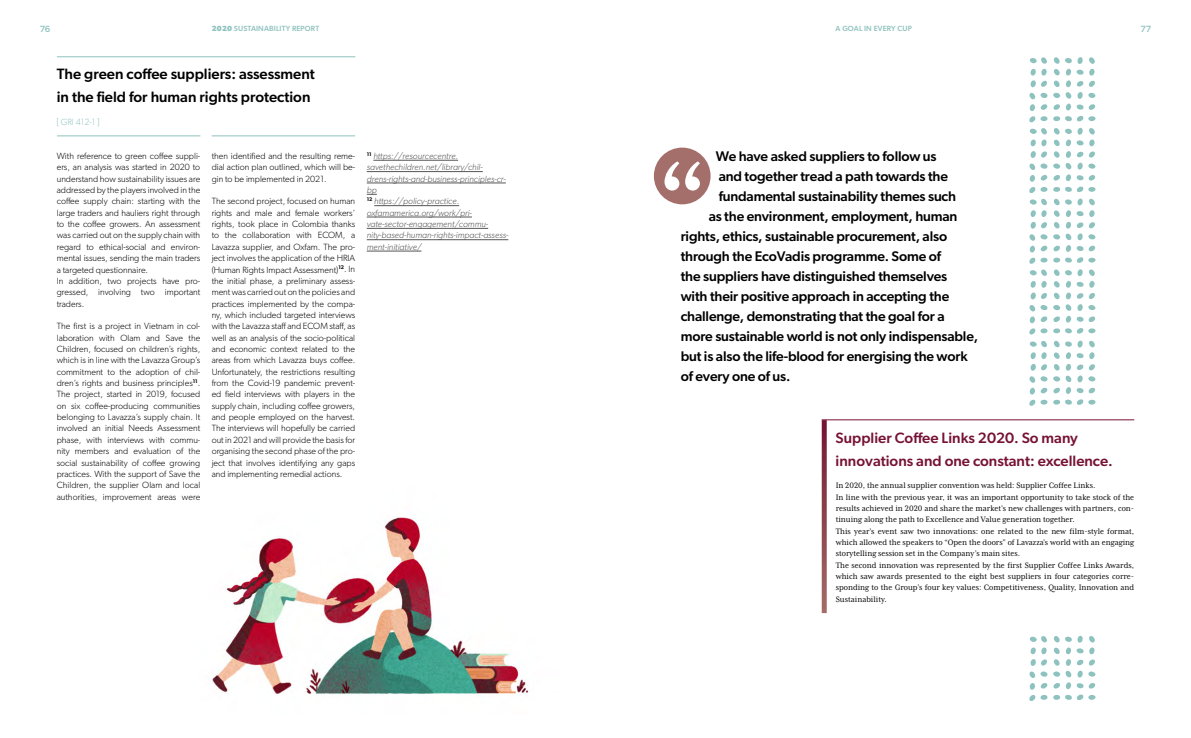
<style>
.page{position:relative;width:1191px;height:738px;background:#fff}
.page>*{position:absolute;margin:0;border:0;box-sizing:border-box;transform-origin:0 0}
.t1{font:500 15px/22.7px "Gibson";color:#000}
.t2{font:500 15px/22.7px "Gibson";color:#761235}
.t3{font:500 14px "Gibson";letter-spacing:-.01em;color:#000}
.t4{font:300 9px/11.3px "Gibson";color:#000;text-align:justify}
.t5{font:9px/11.3px "Mrs Eaves XL Serif Nar OT";color:#000}
.t6{font:italic 300 9px/11.3px "Gibson";color:#555}
.t7{font:300 9px "Gibson";color:#8ec2bf}
.t8{font:500 9px "Gibson";color:#8ec2bf}
.t9{font:500 7.5px "Gibson";letter-spacing:.02em;color:#8ec2bf}
.s1{font-weight:700}
</style>
<div class="page">
<img style="left:212px;top:517px;width:317px;height:178px">
<svg style="left:1029px;top:57px;width:18px;height:65px"></svg>
<svg style="left:1053px;top:57px;width:42px;height:64px"></svg>
<svg style="left:1053px;top:127px;width:42px;height:65px"></svg>
<svg style="left:1029px;top:128px;width:18px;height:135px"></svg>
<svg style="left:1053px;top:198px;width:42px;height:64px"></svg>
<svg style="left:1053px;top:269px;width:42px;height:53px"></svg>
<svg style="left:1029px;top:269px;width:18px;height:65px"></svg>
<svg style="left:1053px;top:328px;width:42px;height:5px"></svg>
<svg style="left:1029px;top:341px;width:18px;height:64px"></svg>
<svg style="left:1053px;top:340px;width:42px;height:64px"></svg>
<svg style="left:1053px;top:635px;width:42px;height:53px"></svg>
<svg style="left:1029px;top:636px;width:18px;height:64px"></svg>
<svg style="left:1053px;top:694px;width:42px;height:5px"></svg>
<div style="left:654px;top:147px;width:56px;height:57px;background:#a46e6a;border-radius:50%"></div>
<svg style="left:664px;top:161px;width:36px;height:29px"></svg>
<hr style="left:57px;top:136px;width:143px;height:1px;background:#8ec2bf">
<hr style="left:212px;top:136px;width:143px;height:1px;background:#8ec2bf">
<svg style="left:821px;top:420px;width:5px;height:192px"></svg>
<hr style="left:821px;top:419px;width:313px;height:1px;background:#761235">
<hr style="left:57px;top:56px;width:298px;height:1px;background:#8ec2bf">
<hr style="left:373px;top:160px;width:85px;height:1px;background:#555">
<hr style="left:367px;top:171px;width:116px;height:1px;background:#555">
<hr style="left:367px;top:183px;width:139px;height:1px;background:#555">
<hr style="left:374px;top:205px;width:85px;height:1px;background:#555">
<hr style="left:367px;top:217px;width:105px;height:1px;background:#555">
<hr style="left:367px;top:228px;width:121px;height:1px;background:#555">
<hr style="left:367px;top:239px;width:141px;height:1px;background:#555">
<hr style="left:367px;top:251px;width:54px;height:1px;background:#555">
<p class="t8" style="left:40px;top:23px;width:12px">76</p>
<p class="t9" style="left:212px;top:24px;width:109px"><span class="s1">2020</span> SUSTAINABILITY REPORT</p>
<p class="t9" style="left:835px;top:24px;width:78px">A GOAL IN EVERY CUP</p>
<p class="t8" style="left:1140px;top:23px;width:12px">77</p>
<h1 class="t1" style="left:57px;top:63px;width:260px">The green coffee suppliers: assessment in the field for human rights protection</h1>
<p class="t7" style="left:57px;top:116px;width:44px">[ GRI 412-1 ]</p>
<p class="t4" style="left:57px;top:150px;width:145px;text-align:left">With reference to green coffee suppli&shy;ers, an analysis was started in 2020 to understand how sustainability issues are addressed by the players involved in the coffee supply chain: starting with the large traders and hauliers right through to the coffee growers. An assessment was carried out on the supply chain with regard to ethical-social and environ&shy;mental issues, sending the main traders a targeted questionnaire.<br>In addition, two projects have pro&shy;gressed, involving two important traders.</p>
<p class="t4" style="left:57px;top:320px;width:145px">The first is a project in Vietnam in col&shy;laboration with Olam and Save the Children, focused on children’s rights, which is in line with the Lavazza Group’s commitment to the adoption of chil&shy;dren’s rights and business principles<sup>11</sup>.<br>The project, started in 2019, focused on six coffee-producing communities belonging to Lavazza’s supply chain. It involved an initial Needs Assessment phase, with interviews with commu&shy;nity members and evaluation of the social sustainability of coffee growing practices. With the support of Save the Children, the supplier Olam and local authorities, improvement areas were</p>
<h2 class="t3" style="left:715px;top:147px;width:222px">We have asked suppliers to follow us</h2>
<h2 class="t3" style="left:718px;top:167px;width:231px">and together tread a path towards the</h2>
<h2 class="t3" style="left:718px;top:188px;width:239px">fundamental sustainability themes such</h2>
<h2 class="t3" style="left:708px;top:208px;width:250px">as the environment, employment, human</h2>
<h2 class="t3" style="left:680px;top:228px;width:268px">rights, ethics, sustainable procurement, also</h2>
<h2 class="t3" style="left:680px;top:248px;width:262px">through the EcoVadis programme. Some of</h2>
<h2 class="t3" style="left:680px;top:268px;width:268px">the suppliers have distinguished themselves</h2>
<h2 class="t3" style="left:680px;top:288px;width:270px">with their positive approach in accepting the</h2>
<h2 class="t3" style="left:680px;top:308px;width:265px">challenge, demonstrating that the goal for a</h2>
<h2 class="t3" style="left:680px;top:328px;width:299px">more sustainable world is not only indispensable,</h2>
<h2 class="t3" style="left:680px;top:348px;width:288px">but is also the life-blood for energising the work</h2>
<h2 class="t3" style="left:680px;top:368px;width:111px">of every one of us.</h2>
<p class="t6" style="left:367px;top:150px;width:143px"><sup>11</sup> https://resourcecentre. savethechildren.net/library/chil&shy;drens-rights-and-business-principles-cr&shy;bp<br><sup>12</sup> https://policy-practice. oxfamamerica.org/work/pri&shy;vate-sector-engagement/commu&shy;nity-based-human-rights-impact-assess&shy;ment-initiative/</p>
<p class="t4" style="left:212px;top:150px;width:145px">then identified and the resulting reme&shy;dial action plan outlined, which will be&shy;gin to be implemented in 2021.</p>
<p class="t4" style="left:212px;top:195px;width:145px">The second project, focused on human rights and male and female workers’ rights, took place in Colombia thanks to the collaboration with ECOM, a Lavazza supplier, and Oxfam. The pro&shy;ject involves the application of the HRIA (Human Rights Impact Assessment)<sup>12</sup>. In the initial phase, a preliminary assess&shy;ment was carried out on the policies and practices implemented by the compa&shy;ny, which included targeted interviews with the Lavazza staff and ECOM staff, as well as an analysis of the socio-political and economic context related to the areas from which Lavazza buys coffee.<br>Unfortunately, the restrictions resulting from the Covid-19 pandemic prevent&shy;ed field interviews with players in the supply chain, including coffee growers, and people employed on the harvest.<br>The interviews will hopefully be carried out in 2021 and will provide the basis for organising the second phase of the pro&shy;ject that involves identifying any gaps and implementing remedial actions.</p>
<h1 class="t2" style="left:835px;top:425px;width:279px">Supplier Coffee Links 2020. So many innovations and one constant: excellence.</h1>
<p class="t5" style="left:835px;top:479px;width:300px">In 2020, the annual supplier convention was held: Supplier Coffee Links.<br>In line with the previous year, it was an important opportunity to take stock of the results achieved in 2020 and share the market’s new challenges with partners, con&shy;tinuing along the path to Excellence and Value generation together.<br>This year’s event saw two innovations: one related to the new film-style format, which allowed the speakers to “Open the doors” of Lavazza’s world with an engaging storytelling session set in the Company’s main sites.<br>The second innovation was represented by the first Supplier Coffee Links Awards, which saw awards presented to the eight best suppliers in four categories corre&shy;sponding to the Group’s four key values: Competitiveness, Quality, Innovation and Sustainability.</p>
</div>
